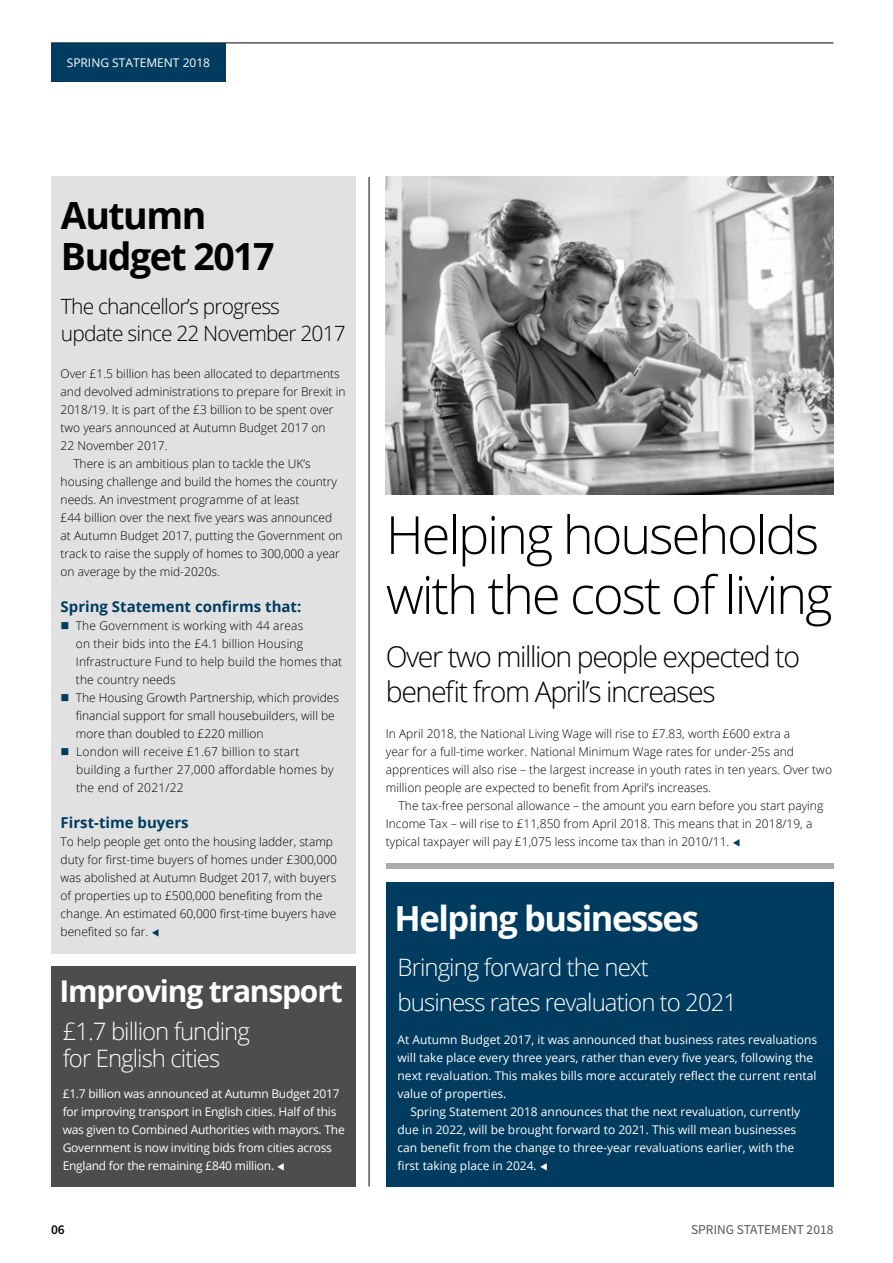
<style>
.page{position:relative;width:893px;height:1263px;background:#fff}
.page>*{position:absolute;margin:0;border:0;box-sizing:border-box;transform-origin:0 0}
.t1{font:300 52.5px/60px "Open Sans";letter-spacing:-.04em;color:#000}
.t2{font:700 37.5px/40.5px "Open Sans";letter-spacing:-.04em;color:#000}
.t3{font:700 34.5px "Open Sans";letter-spacing:-.04em;color:#fff}
.t4{font:700 30px "Open Sans";letter-spacing:-.04em;color:#fff}
.t5{font:300 28.5px/34.5px "Open Sans";letter-spacing:-.05em;color:#000}
.t6{font:300 24px/27px "Open Sans";letter-spacing:-.04em;color:#fff}
.t7{font:300 21px/27px "Open Sans";letter-spacing:-.04em;color:#000}
.t8{font:700 15px "Open Sans";color:#003c60}
.t9{font:13.5px "Source Sans Pro";color:#575756}
.t10{font:600 13.5px "Source Sans Pro";color:#000}
.t11{font:300 12px/18px "Open Sans";color:#000}
.t12{font:12px/18px "Open Sans";color:#fff}
.t13{font:12px/18px "Open Sans";letter-spacing:-.02em;color:#fff}
.t14{font:300 12px/18px "Open Sans";letter-spacing:.02em;color:#000}
.s1{color:#003c60}
</style>
<div class="page">
<div style="left:51px;top:177px;width:305px;height:777px;background:#e1e1e1"></div>
<div style="left:51px;top:966px;width:305px;height:220px;background:#4d4d4c"></div>
<div style="left:386px;top:882px;width:447px;height:304px;background:#003c60"></div>
<img style="left:386px;top:177px;width:447px;height:318px">
<div style="left:386px;top:863px;width:447px;height:5px;background:#acacac"></div>
<hr style="left:51px;top:43px;width:782px;height:1px;background:#000">
<div style="left:51px;top:43px;width:175px;height:39px;background:#003c60"></div>
<hr style="left:369px;top:177px;width:1px;height:1009px;background:#000">
<p class="t12" style="left:67px;top:54px;width:145px">SPRING STATEMENT 2018</p>
<h2 class="t2" style="left:61px;top:195px;width:215px">Autumn<br>Budget 2017</h2>
<h3 class="t7" style="left:61px;top:292px;width:286px">The chancellor’s progress update since 22 November 2017</h3>
<p class="t11" style="left:61px;top:364px;width:281px">Over £1.5 billion has been allocated to departments</p>
<p class="t11" style="left:61px;top:382px;width:286px">and devolved administrations to prepare for Brexit in</p>
<p class="t11" style="left:61px;top:400px;width:275px">2018/19. It is part of the £3 billion to be spent over</p>
<p class="t11" style="left:61px;top:418px;width:267px">two years announced at Autumn Budget 2017 on</p>
<p class="t11" style="left:61px;top:436px;width:108px">22 November 2017.</p>
<p class="t11" style="left:73px;top:454px;width:239px">There is an ambitious plan to tackle the UK’s</p>
<p class="t11" style="left:61px;top:472px;width:278px">housing challenge and build the homes the country</p>
<p class="t11" style="left:61px;top:490px;width:240px">needs. An investment programme of at least</p>
<p class="t11" style="left:61px;top:508px;width:273px">£44 billion over the next five years was announced</p>
<p class="t11" style="left:61px;top:526px;width:283px">at Autumn Budget 2017, putting the Government on</p>
<p class="t11" style="left:61px;top:544px;width:281px">track to raise the supply of homes to 300,000 a year</p>
<p class="t11" style="left:61px;top:562px;width:161px">on average by the mid-2020s.</p>
<p class="t8" style="left:61px;top:596px;width:242px">Spring Statement confirms that:</p>
<p class="t11" style="left:76px;top:616px;width:268px;text-indent:-15px"><span class="s1">■</span> The Government is working with 44 areas<br>on their bids into the £4.1 billion Housing Infrastructure Fund to help build the homes that the country needs</p>
<p class="t11" style="left:76px;top:688px;width:265px;text-indent:-15px"><span class="s1">■</span> The Housing Growth Partnership, which provides financial support for small housebuilders, will be more than doubled to £220 million</p>
<p class="t14" style="left:76px;top:742px;width:259px;text-indent:-15px"><span class="s1">■</span> London will receive £1.67 billion to start building a further 27,000 affordable homes by the end of 2021/22</p>
<p class="t8" style="left:61px;top:812px;width:130px">First-time buyers</p>
<p class="t11" style="left:61px;top:832px;width:278px">To help people get onto the housing ladder, stamp duty for first-time buyers of homes under £300,000 was abolished at Autumn Budget 2017, with buyers of properties up to £500,000 benefiting from the change. An estimated 60,000 first-time buyers have benefited so far. <span class="s1">▼</span></p>
<h3 class="t4" style="left:60px;top:970px;width:285px">Improving transport</h3>
<h3 class="t6" style="left:63px;top:1017px;width:189px">£1.7 billion funding for English cities</h3>
<p class="t13" style="left:63px;top:1084px;width:283px">£1.7 billion was announced at Autumn Budget 2017 for improving transport in English cities. Half of this was given to Combined Authorities with mayors. The Government is now inviting bids from cities across England for the remaining £840 million. ▼</p>
<h1 class="t1" style="left:386px;top:503px;width:448px">Helping households with the cost of living</h1>
<h3 class="t5" style="left:386px;top:639px;width:416px">Over two million people expected to benefit from April’s increases</h3>
<p class="t11" style="left:386px;top:724px;width:448px">In April 2018, the National Living Wage will rise to £7.83, worth £600 extra a<br>year for a full-time worker. National Minimum Wage rates for under-25s and apprentices will also rise – the largest increase in youth rates in ten years. Over two million people are expected to benefit from April’s increases.</p>
<p class="t11" style="left:386px;top:796px;width:439px;text-indent:13px">The tax-free personal allowance – the amount you earn before you start paying<br>Income Tax – will rise to £11,850 from April 2018. This means that in 2018/19, a typical taxpayer will pay £1,075 less income tax than in 2010/11. <span class="s1">▼</span></p>
<h3 class="t3" style="left:394px;top:894px;width:306px">Helping businesses</h3>
<h3 class="t6" style="left:398px;top:950px;width:341px;line-height:34.5px">Bringing forward the next business rates revaluation to 2021</h3>
<p class="t12" style="left:398px;top:1030px;width:421px">At Autumn Budget 2017, it was announced that business rates revaluations will take place every three years, rather than every five years, following the next revaluation. This makes bills more accurately reflect the current rental value of properties.</p>
<p class="t12" style="left:398px;top:1102px;width:404px;text-indent:13px">Spring Statement 2018 announces that the next revaluation, currently due in 2022, will be brought forward to 2021. This will mean businesses can benefit from the change to three-year revaluations earlier, with the first taking place in 2024. ▼</p>
<p class="t10" style="left:51px;top:1221px;width:15px">06</p>
<p class="t9" style="left:691px;top:1221px;width:144px">SPRING STATEMENT 2018</p>
</div>
